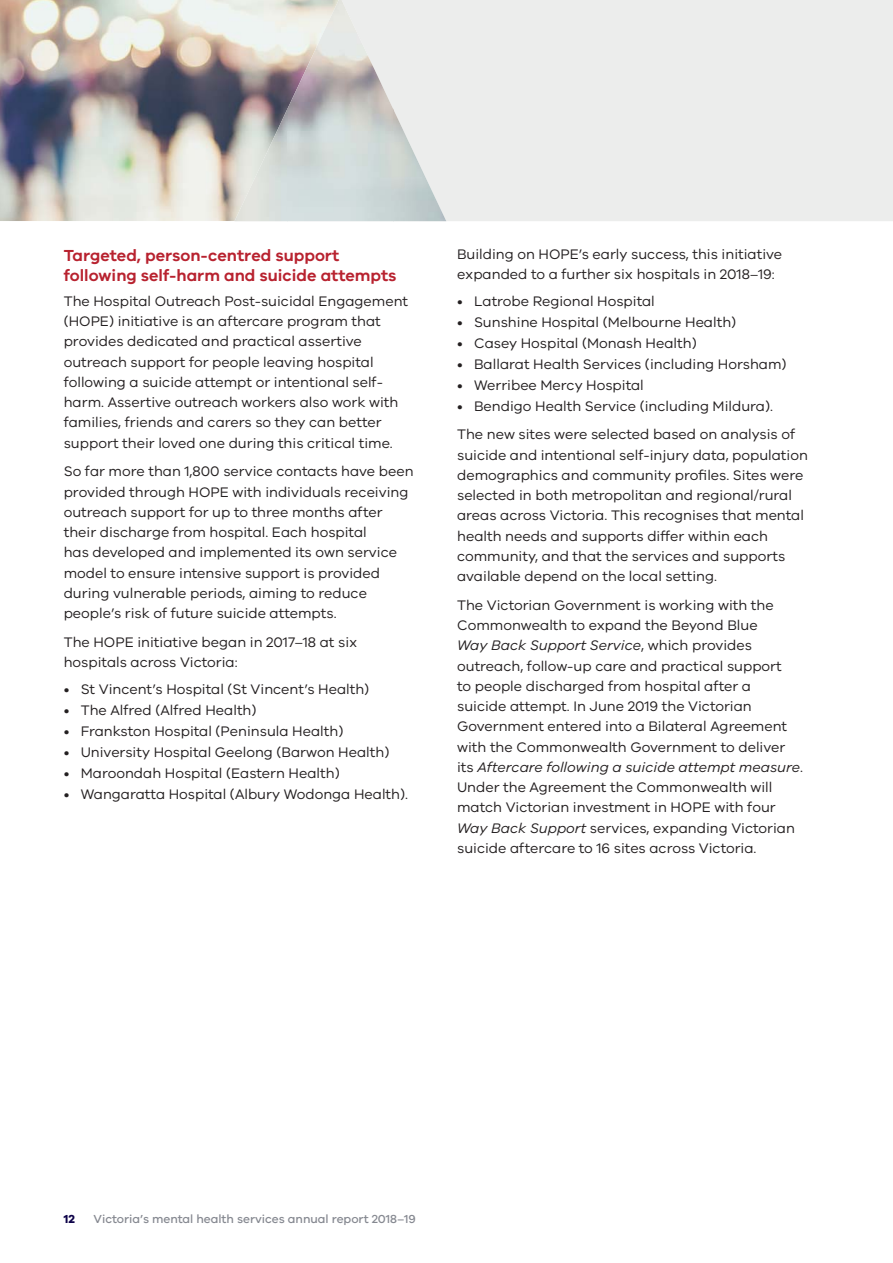
<style>
.page{position:relative;width:893px;height:1263px;background:#fff}
.page>*{position:absolute;margin:0;border:0;box-sizing:border-box;transform-origin:0 0}
.t1{font:600 16.5px/20.2px "VIC";color:#b8222f}
.t2{font:14.25px/20.2px "VIC";color:#231f20}
.t3{font:500 12px "VIC";color:#868991}
.t4{font:700 12px "VIC";color:#0e0349}
.s1{font-style:italic}
</style>
<div class="page">
<img style="left:0;top:0;width:234px;height:221px">
<div style="left:234px;top:0;width:659px;height:221px;background:#ecedec"></div>
<img style="left:287px;top:0;width:107px;height:221px">
<img style="left:234px;top:107px;width:53px;height:114px">
<img style="left:393px;top:108px;width:53px;height:113px">
<p class="t1" style="left:64px;top:247px;width:334px">Targeted, person-centred support following self-harm and suicide attempts</p>
<p class="t2" style="left:64px;top:292px;width:346px">The Hospital Outreach Post-suicidal Engagement (HOPE) initiative is an aftercare program that provides dedicated and practical assertive outreach support for people leaving hospital following a suicide attempt or intentional self&shy;harm. Assertive outreach workers also work with families, friends and carers so they can better support their loved one during this critical time.</p>
<p class="t2" style="left:64px;top:462px;width:351px">So far more than 1,800 service contacts have been provided through HOPE with individuals receiving outreach support for up to three months after their discharge from hospital. Each hospital<br>has developed and implemented its own service model to ensure intensive support is provided during vulnerable periods, aiming to reduce people’s risk of future suicide attempts.</p>
<p class="t2" style="left:64px;top:633px;width:295px">The HOPE initiative began in 2017–18 at six hospitals across Victoria:</p>
<p class="t2" style="left:64px;top:680px;width:307px">• St Vincent’s Hospital (St Vincent’s Health)</p>
<p class="t2" style="left:64px;top:701px;width:194px">• The Alfred (Alfred Health)</p>
<p class="t2" style="left:64px;top:722px;width:281px">• Frankston Hospital (Peninsula Health)</p>
<p class="t2" style="left:64px;top:743px;width:327px">• University Hospital Geelong (Barwon Health)</p>
<p class="t2" style="left:64px;top:764px;width:277px">• Maroondah Hospital (Eastern Health)</p>
<p class="t2" style="left:64px;top:785px;width:346px">• Wangaratta Hospital (Albury Wodonga Health).</p>
<p class="t2" style="left:457px;top:245px;width:327px">Building on HOPE’s early success, this initiative expanded to a further six hospitals in 2018–19:</p>
<p class="t2" style="left:457px;top:292px;width:199px">• Latrobe Regional Hospital</p>
<p class="t2" style="left:457px;top:313px;width:281px">• Sunshine Hospital (Melbourne Health)</p>
<p class="t2" style="left:457px;top:334px;width:241px">• Casey Hospital (Monash Health)</p>
<p class="t2" style="left:457px;top:355px;width:331px">• Ballarat Health Services (including Horsham)</p>
<p class="t2" style="left:457px;top:376px;width:188px">• Werribee Mercy Hospital</p>
<p class="t2" style="left:457px;top:393px;width:339px;line-height:28.8px">• Bendigo Health Service (including Mildura).<br>The new sites were selected based on analysis of</p>
<p class="t2" style="left:457px;top:446px;width:352px">suicide and intentional self-injury data, population demographics and community profiles. Sites were selected in both metropolitan and regional/rural areas across Victoria. This recognises that mental health needs and supports differ within each community, and that the services and supports available depend on the local setting.</p>
<p class="t2" style="left:457px;top:596px;width:347px">The Victorian Government is working with the Commonwealth to expand the Beyond Blue<br><span class="s1">Way Back Support Service</span>, which provides outreach, follow-up care and practical support<br>to people discharged from hospital after a suicide attempt. In June 2019 the Victorian Government entered into a Bilateral Agreement with the Commonwealth Government to deliver its <span class="s1">Aftercare following a suicide attempt measure</span>.<br>Under the Agreement the Commonwealth will match Victorian investment in HOPE with four <span class="s1">Way Back Support</span> services, expanding Victorian suicide aftercare to 16 sites across Victoria.</p>
<p class="t4" style="left:64px;top:1214px;width:13px">12</p>
<p class="t3" style="left:94px;top:1214px;width:324px">Victoria’s mental health services annual report 2018–19</p>
</div>
